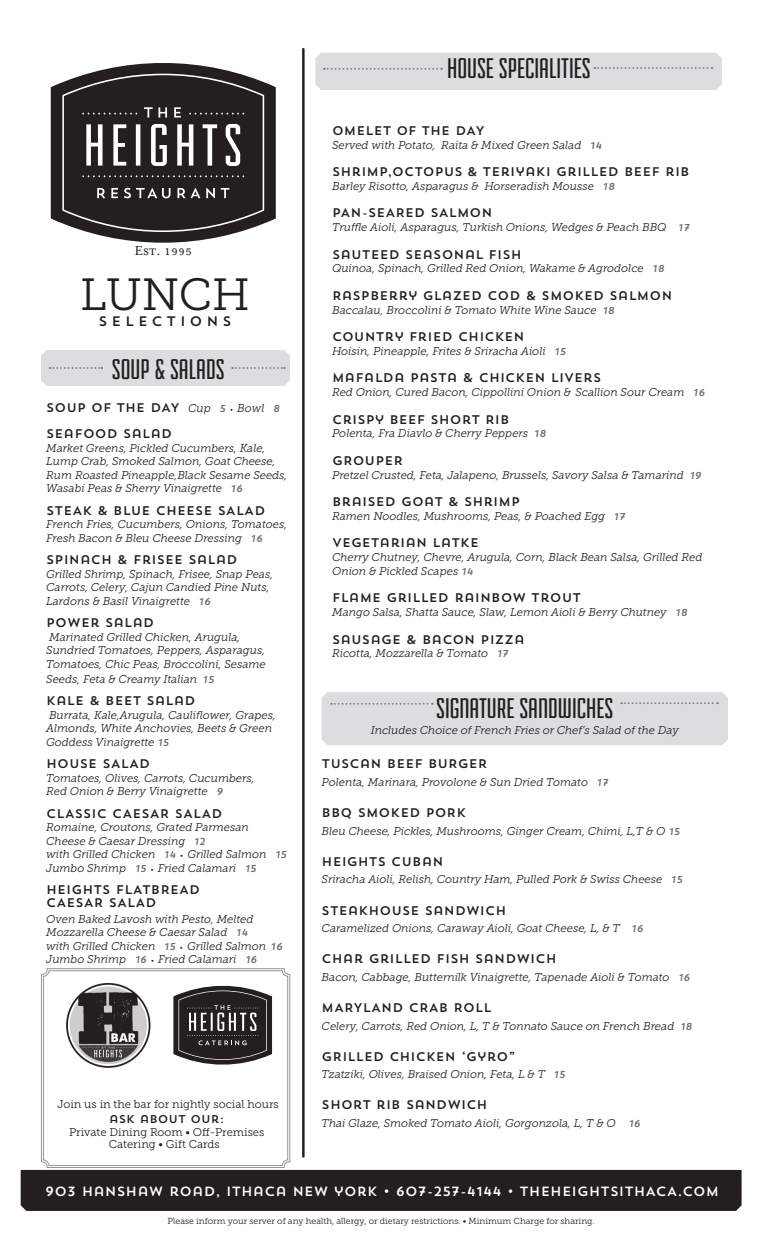
<style>
.page{position:relative;width:765px;height:1260px;background:#fff}
.page>*{position:absolute;margin:0;border:0;box-sizing:border-box;transform-origin:0 0}
.t1{font:45px "Museo Slab 300";letter-spacing:-.005em;color:#231f20}
.t2{font:30px "Fairview";color:#231f20}
.t3{font:15px "Mrs Eaves Small Caps";color:#231f20}
.t4{font:13.75px "Trend Sans One";letter-spacing:.275em;color:#231f20}
.t5{font:13.25px "Trend Sans One";color:#fff}
.t6{font:12.5px "Trend Sans One";color:#231f20}
.t7{font:italic 11.25px/13.5px "Museo Slab 300";color:#231f20}
.t8{font:11.25px/12.5px "Museo Slab 300";color:#231f20;text-align:center}
.t9{font:italic 10px "Trend Sans One";color:#6c6d70}
.t10{font:8.75px "Museo Slab 300";color:#231f20}
.s1{font-family:"Museo Slab 300";font-style:italic;font-size:11.25px}
.s2{font-style:italic;font-size:10px;color:#6c6d70}
.s3{font-family:"Museo Slab 100";font-size:7.5px}
.s4{font-family:"Trend Sans One";font-size:10px;color:#6c6d70}
.s5{font-family:"Museo Slab 100";font-style:normal;font-size:7.5px}
.s6{font-family:"Trend Sans One"}
</style>
<div class="page">
<hr style="left:302px;top:49px;width:3px;height:1108px;background:#231f20">
<div style="left:21px;top:1170px;width:721px;height:41px;background:#231f20"></div>
<div style="left:41px;top:350px;width:249px;height:36px;background:#dcdddf"></div>
<div style="left:315px;top:53px;width:407px;height:37px;background:#dcdddf"></div>
<svg style="left:41px;top:968px;width:249px;height:200px"></svg>
<div style="left:43px;top:971px;width:245px;height:195px;border:1px solid #939598;border-radius:6px"></div>
<div style="left:322px;top:692px;width:406px;height:53px;background:#dcdddf"></div>
<img style="left:56px;top:973px;width:106px;height:101px">
<svg style="left:173px;top:984px;width:99px;height:82px;background:#524f50"></svg>
<svg style="left:51px;top:63px;width:225px;height:180px;background:#494546"></svg>
<p class="t3" style="left:134px;top:243px;width:59px">Est. 1995</p>
<p class="t1" style="left:80px;top:269px;width:171px">LUNCH</p>
<p class="t4" style="left:99px;top:312px;width:135px">SELECTIONS</p>
<p class="t2" style="left:112px;top:354px;width:114px">SOUP &amp; SALADS</p>
<p class="t6" style="left:46px;top:399px;width:235px">SOUP OF THE DAY <span class="s1">Cup</span> <span class="s2">5</span> <span class="s3">•</span> <span class="s1">Bowl</span> <span class="s2">8</span></p>
<p class="t6" style="left:46px;top:426px;width:128px">SEAFOOD SALAD</p>
<p class="t7" style="left:46px;top:441px;width:243px">Market Greens, Pickled Cucumbers, Kale, Lump Crab, Smoked Salmon, Goat Cheese, Rum Roasted Pineapple,Black Sesame Seeds, Wasabi Peas &amp; Sherry Vinaigrette <span class="s4">16</span></p>
<p class="t6" style="left:46px;top:502px;width:221px">STEAK &amp; BLUE CHEESE SALAD</p>
<p class="t7" style="left:46px;top:518px;width:242px">French Fries, Cucumbers, Onions, Tomatoes,<br>Fresh Bacon &amp; Bleu Cheese Dressing <span class="s4">16</span></p>
<p class="t6" style="left:46px;top:552px;width:193px">SPINACH &amp; FRISEE SALAD</p>
<p class="t7" style="left:46px;top:567px;width:228px">Grilled Shrimp, Spinach, Frisee, Snap Peas,<br>Carrots, Celery, Cajun Candied Pine Nuts,<br>Lardons &amp; Basil Vinaigrette <span class="s4">16</span></p>
<p class="t6" style="left:46px;top:615px;width:110px">POWER SALAD</p>
<p class="t7" style="left:46px;top:630px;width:221px">Marinated Grilled Chicken, Arugula,<br>Sundried Tomatoes, Peppers, Asparagus,<br>Tomatoes, Chic Peas, Broccolini, Sesame</p>
<p class="t7" style="left:46px;top:672px;width:170px">Seeds, Feta &amp; Creamy Italian <span class="s4">15</span></p>
<p class="t6" style="left:46px;top:693px;width:151px">KALE &amp; BEET SALAD</p>
<p class="t7" style="left:46px;top:708px;width:231px">Burrata, Kale,Arugula, Cauliflower, Grapes,<br>Almonds, White Anchovies, Beets &amp; Green<br>Goddess Vinaigrette <span class="s4">15</span></p>
<p class="t6" style="left:46px;top:756px;width:106px">HOUSE SALAD</p>
<p class="t7" style="left:46px;top:771px;width:210px">Tomatoes, Olives, Carrots, Cucumbers,<br>Red Onion &amp; Berry Vinaigrette <span class="s4">9</span></p>
<p class="t6" style="left:46px;top:805px;width:178px">CLASSIC CAESAR SALAD</p>
<p class="t7" style="left:46px;top:821px;width:204px">Romaine, Croutons, Grated Parmesan<br>Cheese &amp; Caesar Dressing <span class="s4">12</span></p>
<p class="t7" style="left:46px;top:848px;width:242px">with Grilled Chicken <span class="s4">14</span> <span class="s5">•</span> Grilled Salmon <span class="s4">15<br></span>Jumbo Shrimp <span class="s4">15</span> <span class="s5">•</span> Fried Calamari <span class="s4">15</span></p>
<p class="t6" style="left:46px;top:882px;width:156px">HEIGHTS FLATBREAD</p>
<p class="t6" style="left:46px;top:894px;width:112px">CAESAR SALAD</p>
<p class="t7" style="left:46px;top:912px;width:209px">Oven Baked Lavosh with Pesto, Melted<br>Mozzarella Cheese &amp; Caesar Salad <span class="s4">14</span></p>
<p class="t7" style="left:46px;top:939px;width:238px">with Grilled Chicken <span class="s4">15</span> <span class="s5">•</span> Grilled Salmon <span class="s4">16<br></span>Jumbo Shrimp <span class="s4">16</span> <span class="s5">•</span> Fried Calamari <span class="s4">16</span></p>
<p class="t8" style="left:58px;top:1098px;width:223px">Join us in the bar for nightly social hours</p>
<p class="t8" style="left:69px;top:1113px;width:197px"><span class="s6">ASK ABOUT OUR:<br></span>Private Dining Room • Off-Premises<br>Catering • Gift Cards</p>
<p class="t2" style="left:447px;top:53px;width:145px">HOUSE SPECIALITIES</p>
<p class="t6" style="left:332px;top:123px;width:154px">OMELET OF THE DAY</p>
<p class="t7" style="left:332px;top:138px;width:272px">Served with Potato, Raita &amp; Mixed Green Salad <span class="s4">14</span></p>
<p class="t6" style="left:332px;top:164px;width:359px">SHRIMP,OCTOPUS &amp; TERIYAKI GRILLED BEEF RIB</p>
<p class="t7" style="left:332px;top:179px;width:284px">Barley Risotto, Asparagus &amp; Horseradish Mousse <span class="s4">18</span></p>
<p class="t6" style="left:332px;top:205px;width:162px">PAN-SEARED SALMON</p>
<p class="t7" style="left:332px;top:221px;width:359px">Truffle Aioli, Asparagus, Turkish Onions, Wedges &amp; Peach BBQ <span class="s4">17</span></p>
<p class="t6" style="left:332px;top:246px;width:191px">SAUTEED SEASONAL FISH</p>
<p class="t7" style="left:332px;top:262px;width:334px">Quinoa, Spinach, Grilled Red Onion, Wakame &amp; Agrodolce <span class="s4">18</span></p>
<p class="t6" style="left:332px;top:288px;width:342px">RASPBERRY GLAZED COD &amp; SMOKED SALMON</p>
<p class="t7" style="left:332px;top:303px;width:284px">Baccalau, Broccolini &amp; Tomato White Wine Sauce <span class="s4">18</span></p>
<p class="t6" style="left:332px;top:329px;width:194px">COUNTRY FRIED CHICKEN</p>
<p class="t7" style="left:332px;top:344px;width:235px">Hoisin, Pineapple, Frites &amp; Sriracha Aioli <span class="s4">15</span></p>
<p class="t6" style="left:332px;top:370px;width:271px">MAFALDA PASTA &amp; CHICKEN LIVERS</p>
<p class="t7" style="left:332px;top:386px;width:374px">Red Onion, Cured Bacon, Cippollini Onion &amp; Scallion Sour Cream <span class="s4">16</span></p>
<p class="t6" style="left:332px;top:411px;width:179px">CRISPY BEEF SHORT RIB</p>
<p class="t7" style="left:332px;top:427px;width:216px">Polenta, Fra Diavlo &amp; Cherry Peppers <span class="s4">18</span></p>
<p class="t6" style="left:332px;top:453px;width:73px">GROUPER</p>
<p class="t7" style="left:332px;top:468px;width:371px">Pretzel Crusted, Feta, Jalapeno, Brussels, Savory Salsa &amp; Tamarind <span class="s4">19</span></p>
<p class="t6" style="left:332px;top:494px;width:189px">BRAISED GOAT &amp; SHRIMP</p>
<p class="t7" style="left:332px;top:509px;width:295px">Ramen Noodles, Mushrooms, Peas, &amp; Poached Egg <span class="s4">17</span></p>
<p class="t6" style="left:332px;top:535px;width:149px">VEGETARIAN LATKE</p>
<p class="t7" style="left:332px;top:551px;width:372px">Cherry Chutney, Chevre, Arugula, Corn, Black Bean Salsa, Grilled Red<br>Onion &amp; Pickled Scapes <span class="s4">14</span></p>
<p class="t6" style="left:332px;top:590px;width:251px">FLAME GRILLED RAINBOW TROUT</p>
<p class="t7" style="left:332px;top:606px;width:357px">Mango Salsa, Shatta Sauce, Slaw, Lemon Aioli &amp; Berry Chutney <span class="s4">18</span></p>
<p class="t6" style="left:332px;top:631px;width:194px">SAUSAGE &amp; BACON PIZZA</p>
<p class="t7" style="left:332px;top:647px;width:178px">Ricotta, Mozzarella &amp; Tomato <span class="s4">17</span></p>
<h2 class="t2" style="left:436px;top:693px;width:179px">SIGNATURE SANDWICHES</h2>
<p class="t7" style="left:371px;top:723px;width:310px">Includes Choice of French Fries or Chef’s Salad of the Day</p>
<p class="t6" style="left:322px;top:756px;width:168px">TUSCAN BEEF BURGER</p>
<p class="t7" style="left:322px;top:775px;width:288px">Polenta, Marinara, Provolone &amp; Sun Dried Tomato <span class="s4">17</span></p>
<p class="t6" style="left:322px;top:805px;width:146px">BBQ SMOKED PORK</p>
<p class="t7" style="left:322px;top:824px;width:360px">Bleu Cheese, Pickles, Mushrooms, Ginger Cream, Chimi, L,T &amp; O <span class="s4">15</span></p>
<p class="t6" style="left:322px;top:853px;width:124px">HEIGHTS CUBAN</p>
<p class="t7" style="left:322px;top:873px;width:363px">Sriracha Aioli, Relish, Country Ham, Pulled Pork &amp; Swiss Cheese <span class="s4">15</span></p>
<p class="t6" style="left:322px;top:902px;width:186px">STEAKHOUSE SANDWICH</p>
<p class="t7" style="left:322px;top:922px;width:323px">Caramelized Onions, Caraway Aioli, Goat Cheese, L, &amp; T <span class="s4">16</span></p>
<p class="t6" style="left:322px;top:951px;width:237px">CHAR GRILLED FISH SANDWICH</p>
<p class="t7" style="left:322px;top:970px;width:370px">Bacon, Cabbage, Butternilk Vinaigrette, Tapenade Aioli &amp; Tomato <span class="s4">16</span></p>
<p class="t6" style="left:322px;top:1000px;width:171px">MARYLAND CRAB ROLL</p>
<p class="t7" style="left:322px;top:1019px;width:372px">Celery, Carrots, Red Onion, L, T &amp; Tonnato Sauce on French Bread <span class="s4">18</span></p>
<p class="t6" style="left:322px;top:1048px;width:195px">GRILLED CHICKEN ‘GYRO”</p>
<p class="t7" style="left:322px;top:1068px;width:245px">Tzatziki, Olives, Braised Onion, Feta, L &amp; T <span class="s4">15</span></p>
<p class="t6" style="left:322px;top:1097px;width:168px">SHORT RIB SANDWICH</p>
<p class="t7" style="left:322px;top:1116px;width:296px">Thai Glaze, Smoked Tomato Aioli, Gorgonzola, L, T &amp; O</p>
<p class="t9" style="left:628px;top:1117px;width:14px">16</p>
<p class="t5" style="left:45px;top:1183px;width:676px">903 HANSHAW ROAD, ITHACA NEW YORK • 607-257-4144 • THEHEIGHTSITHACA.COM</p>
<p class="t10" style="left:168px;top:1217px;width:429px">Please inform your server of any health, allergy, or dietary restrictions. • Minimum Charge for sharing.</p>
</div>
